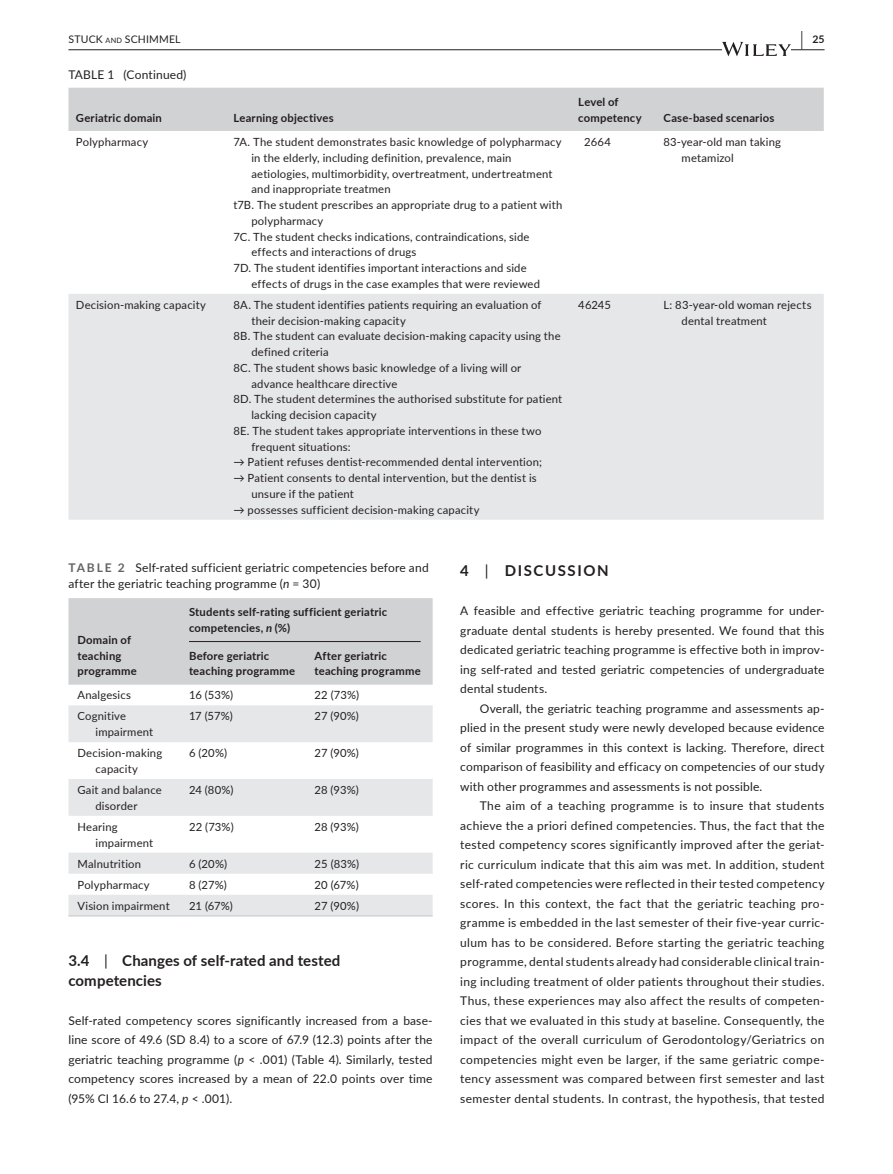
<style>
.page{position:relative;width:893px;height:1174px;background:#fff}
.page>*{position:absolute;margin:0;border:0;box-sizing:border-box;transform-origin:0 0}
.t1{font:700 15px/19.5px "Lato";letter-spacing:.01em;color:#231f20}
.t2{font:700 15px "Lato";letter-spacing:.11em;color:#231f20}
.t3{font:12px/19.5px "Lato";letter-spacing:.015em;color:#231f20;text-align:justify}
.t4{font:11.25px/15.8px "Lato";letter-spacing:.02em;color:#231f20}
.t5{font:700 11.25px/15.8px "Lato";letter-spacing:.02em;color:#231f20}
.t6{font:10.5px "Lato";letter-spacing:.015em;color:#231f20}
.t7{font:700 10.5px "Lato";color:#231f20}
.s1{font-size:7.35px}
.s2{font-size:19.5px}
.s3{font-weight:700;color:#636366}
.s4{font-style:italic}
.s5{font-weight:400}
</style>
<div class="page">
<hr style="left:68px;top:49px;width:756px;height:1px;background:#231f20">
<svg style="left:722px;top:42px;width:69px;height:14px"></svg>
<div style="left:68px;top:88px;width:756px;height:43px;background:#d1d2d4"></div>
<div style="left:68px;top:294px;width:756px;height:226px;background:#e6e7e9"></div>
<div style="left:68px;top:598px;width:365px;height:86px;background:#d1d2d4"></div>
<svg style="left:68px;top:705px;width:365px;height:210px;fill:#e6e7e9"></svg>
<hr style="left:68px;top:915px;width:112px;height:1px;background:#d1d2d4">
<hr style="left:180px;top:915px;width:126px;height:1px;background:#d1d2d4">
<hr style="left:306px;top:915px;width:127px;height:1px;background:#d1d2d4">
<hr style="left:189px;top:641px;width:232px;height:1px;background:#231f20">
<p class="t6" style="left:68px;top:31px;width:114px">STUCK <span class="s1">and</span> SCHIMMEL</p>
<p class="t7" style="left:801px;top:31px;width:25px"><span class="s2">|</span> 25</p>
<p class="t3" style="left:68px;top:64px;width:120px">TABLE 1 (Continued)</p>
<p class="t5" style="left:76px;top:109px;width:88px">Geriatric domain</p>
<p class="t5" style="left:233px;top:109px;width:102px">Learning objectives</p>
<p class="t4" style="left:76px;top:134px;width:74px">Polypharmacy</p>
<p class="t4" style="left:233px;top:134px;width:330px">7A. The student demonstrates basic knowledge of polypharmacy</p>
<p class="t4" style="left:251px;top:149px;width:262px">in the elderly, including definition, prevalence, main</p>
<p class="t4" style="left:251px;top:165px;width:303px">aetiologies, multimorbidity, overtreatment, undertreatment</p>
<p class="t4" style="left:251px;top:181px;width:141px">and inappropriate treatmen</p>
<p class="t4" style="left:233px;top:197px;width:330px">t7B. The student prescribes an appropriate drug to a patient with</p>
<p class="t4" style="left:251px;top:212px;width:73px">polypharmacy</p>
<p class="t4" style="left:233px;top:228px;width:298px">7C. The student checks indications, contraindications, side</p>
<p class="t4" style="left:251px;top:244px;width:167px">effects and interactions of drugs</p>
<p class="t4" style="left:233px;top:260px;width:295px">7D. The student identifies important interactions and side</p>
<p class="t4" style="left:251px;top:275px;width:290px">effects of drugs in the case examples that were reviewed</p>
<p class="t4" style="left:76px;top:296px;width:132px">Decision-making capacity</p>
<p class="t4" style="left:233px;top:296px;width:310px">8A. The student identifies patients requiring an evaluation of</p>
<p class="t4" style="left:251px;top:312px;width:156px">their decision-making capacity</p>
<p class="t4" style="left:233px;top:328px;width:329px">8B. The student can evaluate decision-making capacity using the</p>
<p class="t4" style="left:251px;top:344px;width:79px">defined criteria</p>
<p class="t4" style="left:233px;top:359px;width:289px">8C. The student shows basic knowledge of a living will or</p>
<p class="t4" style="left:251px;top:375px;width:147px">advance healthcare directive</p>
<p class="t4" style="left:233px;top:391px;width:330px">8D. The student determines the authorised substitute for patient</p>
<p class="t4" style="left:251px;top:407px;width:127px">lacking decision capacity</p>
<p class="t4" style="left:233px;top:422px;width:309px">8E. The student takes appropriate interventions in these two</p>
<p class="t4" style="left:251px;top:438px;width:101px">frequent situations:</p>
<p class="t4" style="left:233px;top:454px;width:310px">→ Patient refuses dentist-recommended dental intervention;</p>
<p class="t4" style="left:251px;top:470px;width:287px;text-indent:-18px">→ Patient consents to dental intervention, but the dentist is unsure if the patient</p>
<p class="t4" style="left:233px;top:501px;width:248px">→ possesses sufficient decision-making capacity</p>
<p class="t5" style="left:578px;top:93px;width:65px">Level of competency</p>
<p class="t5" style="left:663px;top:109px;width:112px">Case-based scenarios</p>
<p class="t4" style="left:584px;top:134px;width:28px">2664</p>
<p class="t4" style="left:681px;top:134px;width:101px;text-indent:-18px">83-year-old man taking metamizol</p>
<p class="t4" style="left:578px;top:296px;width:34px">46245</p>
<p class="t4" style="left:681px;top:296px;width:132px;text-indent:-18px">L: 83-year-old woman rejects dental treatment</p>
<p class="t3" style="left:68px;top:559px;width:362px;line-height:16.5px"><span class="s3">TABLE 2</span> Self-rated sufficient geriatric competencies before and after the geriatric teaching programme (<span class="s4">n</span> = 30)</p>
<p class="t5" style="left:77px;top:631px;width:61px">Domain of teaching programme</p>
<p class="t5" style="left:189px;top:604px;width:200px">Students self-rating sufficient geriatric competencies, <span class="s4">n</span> (%)</p>
<p class="t5" style="left:189px;top:647px;width:108px">Before geriatric teaching programme</p>
<p class="t5" style="left:315px;top:647px;width:108px">After geriatric teaching programme</p>
<p class="t4" style="left:77px;top:687px;width:55px">Analgesics</p>
<p class="t4" style="left:189px;top:687px;width:46px">16 (53%)</p>
<p class="t4" style="left:315px;top:687px;width:46px">22 (73%)</p>
<p class="t4" style="left:95px;top:708px;width:59px;text-indent:-18px">Cognitive impairment</p>
<p class="t4" style="left:189px;top:708px;width:45px">17 (57%)</p>
<p class="t4" style="left:315px;top:708px;width:46px">27 (90%)</p>
<p class="t4" style="left:77px;top:745px;width:86px;text-align:center">Decision-making capacity</p>
<p class="t4" style="left:189px;top:745px;width:40px">6 (20%)</p>
<p class="t4" style="left:315px;top:745px;width:46px">27 (90%)</p>
<p class="t4" style="left:78px;top:781px;width:86px;text-align:center">Gait and balance disorder</p>
<p class="t4" style="left:189px;top:781px;width:46px">24 (80%)</p>
<p class="t4" style="left:315px;top:781px;width:46px">28 (93%)</p>
<p class="t4" style="left:96px;top:818px;width:59px;text-indent:-18px">Hearing impairment</p>
<p class="t4" style="left:189px;top:818px;width:46px">22 (73%)</p>
<p class="t4" style="left:315px;top:818px;width:46px">28 (93%)</p>
<p class="t4" style="left:78px;top:855px;width:65px">Malnutrition</p>
<p class="t4" style="left:189px;top:855px;width:40px">6 (20%)</p>
<p class="t4" style="left:315px;top:855px;width:46px">25 (83%)</p>
<p class="t4" style="left:78px;top:876px;width:74px">Polypharmacy</p>
<p class="t4" style="left:189px;top:876px;width:39px">8 (27%)</p>
<p class="t4" style="left:315px;top:876px;width:46px">20 (67%)</p>
<p class="t4" style="left:78px;top:897px;width:94px">Vision impairment</p>
<p class="t4" style="left:189px;top:897px;width:45px">21 (67%)</p>
<p class="t4" style="left:315px;top:897px;width:46px">27 (90%)</p>
<p class="t1" style="left:68px;top:950px;width:274px">3.4 <span class="s5">|</span> Changes of self-rated and tested competencies</p>
<p class="t3" style="left:68px;top:1010px;width:366px">Self-rated competency scores significantly increased from a base&shy;line score of 49.6 (SD 8.4) to a score of 67.9 (12.3) points after the geriatric teaching programme (<span class="s4">p</span> &lt; .001) (Table 4). Similarly, tested competency scores increased by a mean of 22.0 points over time (95% CI 16.6 to 27.4, <span class="s4">p</span> &lt; .001).</p>
<p class="t2" style="left:460px;top:560px;width:150px">4 <span class="s5">|</span> DISCUSSION</p>
<p class="t3" style="left:460px;top:600px;width:366px">A feasible and effective geriatric teaching programme for under&shy;graduate dental students is hereby presented. We found that this dedicated geriatric teaching programme is effective both in improv&shy;ing self-rated and tested geriatric competencies of undergraduate dental students.</p>
<p class="t3" style="left:460px;top:698px;width:366px;text-indent:20px">Overall, the geriatric teaching programme and assessments ap&shy;plied in the present study were newly developed because evidence of similar programmes in this context is lacking. Therefore, direct comparison of feasibility and efficacy on competencies of our study with other programmes and assessments is not possible.</p>
<p class="t3" style="left:460px;top:795px;width:366px;text-indent:20px">The aim of a teaching programme is to insure that students achieve the a priori defined competencies. Thus, the fact that the tested competency scores significantly improved after the geriat&shy;ric curriculum indicate that this aim was met. In addition, student self-rated competencies were reflected in their tested competency scores. In this context, the fact that the geriatric teaching pro&shy;gramme is embedded in the last semester of their five-year curric&shy;ulum has to be considered. Before starting the geriatric teaching programme, dental students already had considerable clinical train&shy;ing including treatment of older patients throughout their studies.<br>Thus, these experiences may also affect the results of competen&shy;cies that we evaluated in this study at baseline. Consequently, the impact of the overall curriculum of Gerodontology/Geriatrics on competencies might even be larger, if the same geriatric compe&shy;tency assessment was compared between first semester and last semester dental students. In contrast, the hypothesis, that tested</p>
</div>
